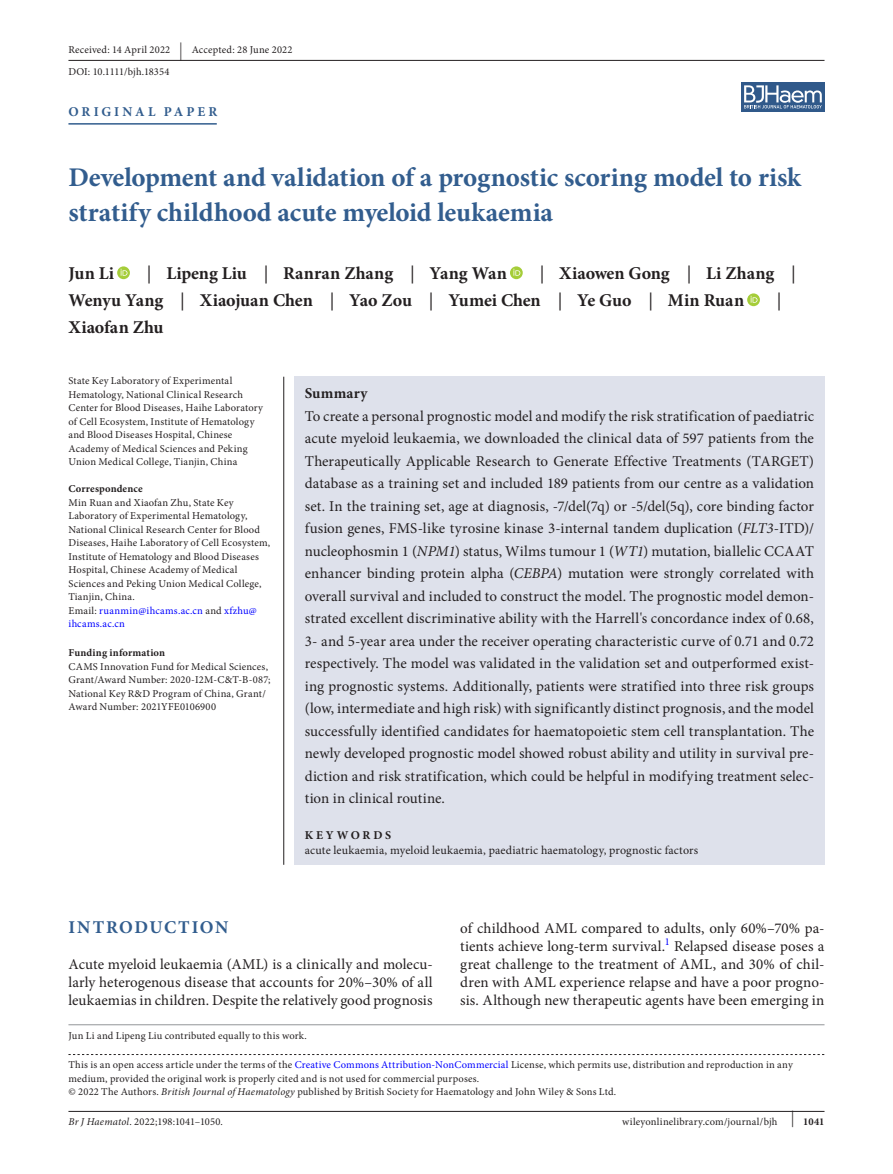
<style>
.page{position:relative;width:893px;height:1174px;background:#fff}
.page>*{position:absolute;margin:0;border:0;box-sizing:border-box;transform-origin:0 0}
.t1{font:700 27px/34.5px "Minion Pro";letter-spacing:-.005em;color:#325d8e}
.t2{font:700 18px/27px "Minion Pro";letter-spacing:-.005em;color:#231f20}
.t3{font:700 18px "Minion Pro";letter-spacing:.08em;color:#325d8e}
.t4{font:18px "Minion Pro";color:#231f20}
.t5{font:15px/22.5px "Minion Pro";letter-spacing:.005em;color:#231f20;text-align:justify}
.t6{font:700 15px "Minion Pro";letter-spacing:.015em;color:#231f20}
.t7{font:700 13.5px "Minion Pro";letter-spacing:.21em;color:#325d8e}
.t8{font:12px "Minion Pro";letter-spacing:.01em;color:#231f20}
.t9{font:700 12px "Minion Pro";letter-spacing:.225em;color:#231f20}
.t10{font:10.5px/13.5px "Minion Pro";letter-spacing:.015em;color:#231f20}
.t11{font:700 10.5px "Minion Pro";letter-spacing:.01em;color:#231f20}
.t12{font:10.5px "Minion Pro";color:#00f}
.s1{font-size:18px}
.s2{font-weight:400}
.s3{color:#00f}
.s4{font-style:italic}
.s5{font-weight:700}
</style>
<div class="page">
<hr style="left:68px;top:1111px;width:756px;height:1px;background:#231f20">
<div style="left:741px;top:82px;width:83px;height:30px;background:#30598a"></div>
<svg style="left:744px;top:85px;width:78px;height:23px"></svg>
<hr style="left:68px;top:123px;width:149px;height:2px;background:#325d8e">
<svg style="left:117px;top:266px;width:13px;height:13px"></svg>
<svg style="left:121px;top:269px;width:6px;height:7px"></svg>
<svg style="left:510px;top:266px;width:13px;height:13px"></svg>
<svg style="left:513px;top:269px;width:7px;height:7px"></svg>
<svg style="left:747px;top:293px;width:13px;height:13px"></svg>
<svg style="left:751px;top:296px;width:6px;height:7px"></svg>
<hr style="left:68px;top:60px;width:756px;height:1px;background:#231f20">
<svg style="left:68px;top:1054px;width:756px;height:1px"></svg>
<hr style="left:68px;top:1024px;width:756px;height:1px;background:#939598">
<div style="left:294px;top:377px;width:530px;height:487px;background:#dee1eb"></div>
<hr style="left:283px;top:377px;width:1px;height:487px;background:#231f20">
<p class="t10" style="left:68px;top:39px;width:226px;line-height:21.9px">Received: 14 April 2022 <span class="s1">|</span> Accepted: 28 June 2022<br>DOI: 10.1111/bjh.18354</p>
<p class="t7" style="left:69px;top:102px;width:150px">ORIGINAL PAPER</p>
<h1 class="t1" style="left:68px;top:160px;width:734px">Development and validation of a prognostic scoring model to risk stratify childhood acute myeloid leukaemia</h1>
<p class="t2" style="left:68px;top:260px;width:729px;text-indent:471px"><span class="s2">|</span> Xiaowen Gong <span class="s2">|</span> Li Zhang <span class="s2">|<br></span>Wenyu Yang <span class="s2">|</span> Xiaojuan Chen <span class="s2">|</span> Yao Zou <span class="s2">|</span> Yumei Chen <span class="s2">|</span> Ye Guo <span class="s2">|</span> Min Ruan</p>
<p class="t2" style="left:68px;top:260px;width:47px">Jun Li</p>
<p class="t2" style="left:147px;top:260px;width:362px"><span class="s2">|</span> Lipeng Liu <span class="s2">|</span> Ranran Zhang <span class="s2">|</span> Yang Wan</p>
<p class="t4" style="left:777px;top:288px;width:6px">|</p>
<p class="t2" style="left:68px;top:314px;width:97px">Xiaofan Zhu</p>
<p class="t10" style="left:68px;top:374px;width:196px">State Key Laboratory of Experimental Hematology, National Clinical Research Center for Blood Diseases, Haihe Laboratory of Cell Ecosystem, Institute of Hematology and Blood Diseases Hospital, Chinese Academy of Medical Sciences and Peking Union Medical College, Tianjin, China</p>
<p class="t11" style="left:68px;top:481px;width:76px">Correspondence</p>
<p class="t10" style="left:68px;top:496px;width:203px">Min Ruan and Xiaofan Zhu, State Key Laboratory of Experimental Hematology, National Clinical Research Center for Blood Diseases, Haihe Laboratory of Cell Ecosystem, Institute of Hematology and Blood Diseases Hospital, Chinese Academy of Medical Sciences and Peking Union Medical College, Tianjin, China.<br>Email: <span class="s3">ruanmin@ihcams.ac.cn</span> and <span class="s3">xfzhu@ ihcams.ac.cn</span></p>
<p class="t11" style="left:68px;top:645px;width:98px">Funding information</p>
<p class="t10" style="left:68px;top:659px;width:204px">CAMS Innovation Fund for Medical Sciences, Grant/Award Number: 2020-I2M-C&amp;T-B-087; National Key R&amp;D Program of China, Grant/ Award Number: 2021YFE0106900</p>
<p class="t6" style="left:305px;top:383px;width:64px">Summary</p>
<p class="t5" style="left:305px;top:405px;width:511px">To create a personal prognostic model and modify the risk stratification of paediatric acute myeloid leukaemia, we downloaded the clinical data of 597 patients from the Therapeutically Applicable Research to Generate Effective Treatments (TARGET) database as a training set and included 189 patients from our centre as a validation set. In the training set, age at diagnosis, -7/del(7q) or -5/del(5q), core binding factor fusion genes, FMS-like tyrosine kinase 3-internal tandem duplication (<span class="s4">FLT3</span>-ITD)/ nucleophosmin 1 (<span class="s4">NPM1</span>) status, Wilms tumour 1 (<span class="s4">WT1</span>) mutation, biallelic CCAAT enhancer binding protein alpha (<span class="s4">CEBPA</span>) mutation were strongly correlated with overall survival and included to construct the model. The prognostic model demon&shy;strated excellent discriminative ability with the Harrell's concordance index of 0.68, 3- and 5-year area under the receiver operating characteristic curve of 0.71 and 0.72 respectively. The model was validated in the validation set and outperformed exist&shy;ing prognostic systems. Additionally, patients were stratified into three risk groups (low, intermediate and high risk) with significantly distinct prognosis, and the model successfully identified candidates for haematopoietic stem cell transplantation. The newly developed prognostic model showed robust ability and utility in survival pre&shy;diction and risk stratification, which could be helpful in modifying treatment selec&shy;tion in clinical routine.</p>
<p class="t9" style="left:305px;top:827px;width:88px">KEYWORDS</p>
<p class="t8" style="left:305px;top:842px;width:395px">acute leukaemia, myeloid leukaemia, paediatric haematology, prognostic factors</p>
<p class="t3" style="left:68px;top:915px;width:162px">INTRODUCTION</p>
<p class="t5" style="left:68px;top:955px;width:366px;line-height:18px">Acute myeloid leukaemia (AML) is a clinically and molecu&shy;larly heterogenous disease that accounts for 20%–30% of all leukaemias in children. Despite the relatively good prognosis</p>
<p class="t10" style="left:68px;top:1028px;width:240px">Jun Li and Lipeng Liu contributed equally to this work.</p>
<p class="t5" style="left:460px;top:919px;width:366px;line-height:18px">of childhood AML compared to adults, only 60%–70% pa&shy;tients achieve long-term survival.</p>
<p class="t12" style="left:665px;top:934px;width:7px">1</p>
<p class="t5" style="left:460px;top:937px;width:366px;line-height:18px;text-indent:214px">Relapsed disease poses a great challenge to the treatment of AML, and 30% of chil&shy;dren with AML experience relapse and have a poor progno&shy;sis. Although new therapeutic agents have been emerging in</p>
<p class="t10" style="left:68px;top:1058px;width:726px">This is an open access article under the terms of the <span class="s3">Creative Commons Attribution-NonCommercial</span> License, which permits use, distribution and reproduction in any medium, provided the original work is properly cited and is not used for commercial purposes.<br>© 2022 The Authors. <span class="s4">British Journal of Haematology</span> published by British Society for Haematology and John Wiley &amp; Sons Ltd.</p>
<p class="t10" style="left:68px;top:1115px;width:156px"><span class="s4">Br J Haematol</span>. 2022;198:1041–1050.</p>
<p class="t10" style="left:622px;top:1115px;width:204px">wileyonlinelibrary.com/journal/bjh <sup>|</sup> <span class="s5">1041</span></p>
</div>
